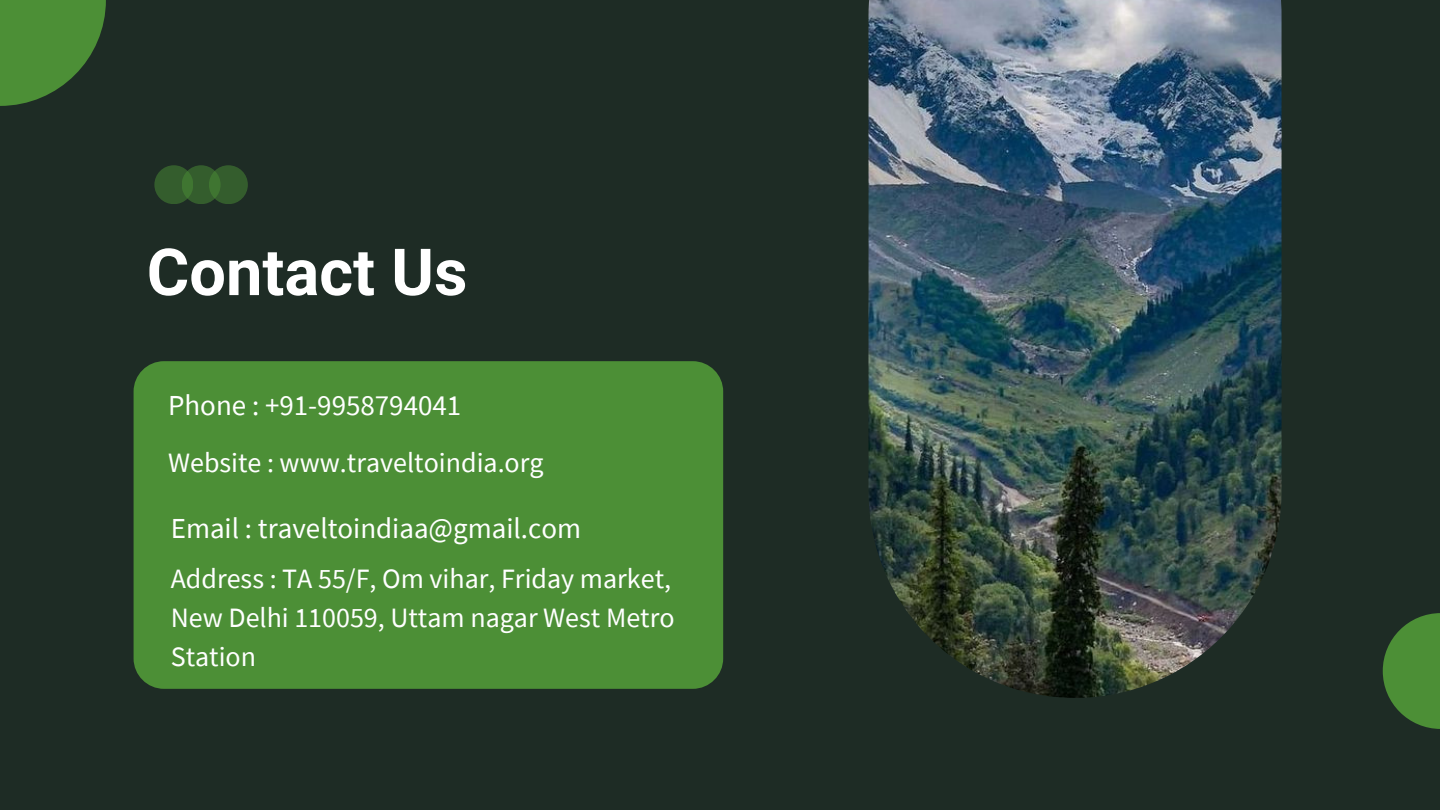
<style>
.page{position:relative;width:1440px;height:810px;background:#1e2c25}
.page>*{position:absolute;margin:0;border:0;box-sizing:border-box;transform-origin:0 0}
.t1{font:700 65px "Roboto";color:#fff}
.t2{font:29px "Source Sans Pro";color:#fff}
.t3{font:28px/39px "Source Sans Pro";color:#fff}
</style>
<div class="page">
<svg style="left:1383px;top:613px;width:57px;height:116px"></svg>
<svg style="left:0;top:0;width:106px;height:106px"></svg>
<img style="left:869px;top:0;width:413px;height:697px">
<div style="left:154px;top:165px;width:39px;height:39px;background:#345d2d;border-radius:50%"></div>
<svg style="left:182px;top:165px;width:39px;height:39px"></svg>
<div style="left:209px;top:165px;width:39px;height:39px;background:linear-gradient(to right,#3c6f30,#30552c);border-radius:50%"></div>
<div style="left:134px;top:361px;width:589px;height:328px;background:#4c8f36;border-radius:30px"></div>
<h1 class="t1" style="left:147px;top:235px;width:322px">Contact Us</h1>
<p class="t2" style="left:168px;top:386px;width:295px">Phone : +91-9958794041</p>
<p class="t3" style="left:168px;top:443px;width:377px">Website : www.traveltoindia.org</p>
<p class="t2" style="left:171px;top:510px;width:412px">Email : traveltoindiaa@gmail.com</p>
<p class="t3" style="left:171px;top:559px;width:505px">Address : TA 55/F, Om vihar, Friday market,<br>New Delhi 110059, Uttam nagar West Metro<br>Station</p>
</div>
